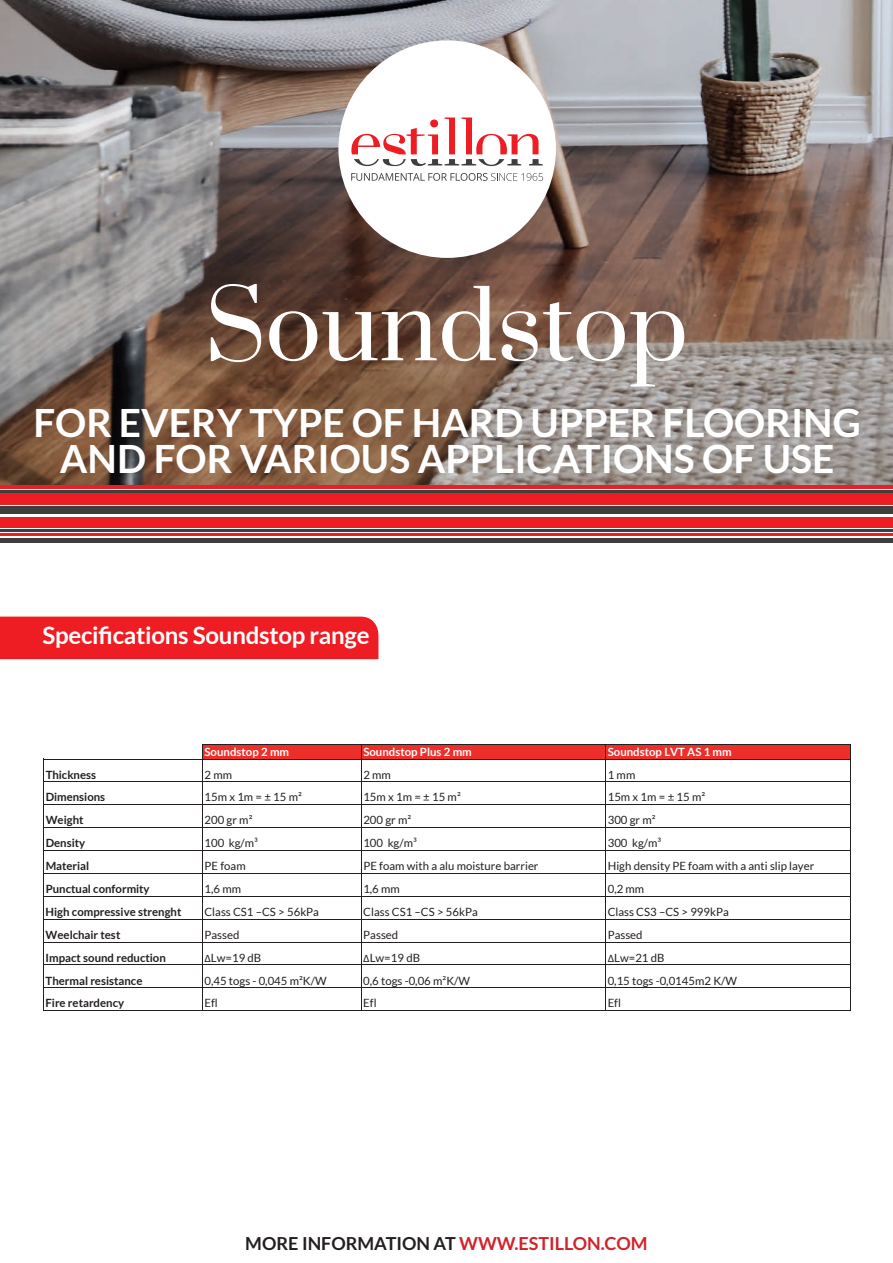
<style>
.page{position:relative;width:893px;height:1263px;background:#fff}
.page>*{position:absolute;margin:0;border:0;box-sizing:border-box;transform-origin:0 0}
.t1{font:93px "Prata";color:#fff}
.t2{font:700 43.5px "Lato";color:#fff}
.t3{font:700 39px/36px "Lato";color:#fff;text-align:center}
.t4{font:700 24px "Lato";letter-spacing:-.01em;color:#fff}
.t5{font:700 18px "Lato";color:#231f20}
.t6{font:11.4px "Lato";color:#231f20}
.t7{font:700 11.4px "Lato";color:#231f20}
.t8{font:700 11.4px "Lato";color:#fff}
.s1{font-family:"Calibri"}
.s2{color:#d1232a}
</style>
<div class="page">
<img style="left:0;top:0;width:893px;height:486px">
<div style="left:0;top:617px;width:378px;height:42px;background:#ee1d23"></div>
<div style="left:338px;top:40px;width:218px;height:218px;background:#fff;border-radius:50%"></div>
<svg style="left:351px;top:173px;width:192px;height:8px"></svg>
<svg style="left:351px;top:117px;width:192px;height:49px"></svg>
<div style="left:0;top:538px;width:893px;height:5px;background:#3e3e3f"></div>
<hr style="left:0;top:529px;width:893px;height:3px;background:#3e3e3f">
<hr style="left:0;top:533px;width:893px;height:3px;background:#ee1d23">
<div style="left:0;top:517px;width:893px;height:10px;background:#ee1d23"></div>
<div style="left:0;top:506px;width:893px;height:8px;background:#3e3e3f"></div>
<div style="left:0;top:493px;width:893px;height:12px;background:#ee1d23"></div>
<hr style="left:0;top:491px;width:893px;height:2px;background:#3e3e3f">
<hr style="left:0;top:486px;width:893px;height:3px;background:#ee1d23">
<div style="left:202px;top:744px;width:648px;height:15px;background:#ee2e29"></div>
<hr style="left:202px;top:744px;width:1px;height:267px;background:#231f20">
<hr style="left:361px;top:745px;width:1px;height:266px;background:#231f20">
<hr style="left:605px;top:745px;width:1px;height:266px;background:#231f20">
<hr style="left:849px;top:745px;width:1px;height:266px;background:#231f20">
<hr style="left:43px;top:759px;width:1px;height:252px;background:#231f20">
<hr style="left:203px;top:744px;width:647px;height:1px;background:#231f20">
<hr style="left:44px;top:759px;width:806px;height:1px;background:#231f20">
<hr style="left:44px;top:781px;width:806px;height:1px;background:#231f20">
<hr style="left:44px;top:804px;width:806px;height:1px;background:#231f20">
<hr style="left:44px;top:827px;width:806px;height:1px;background:#231f20">
<hr style="left:44px;top:850px;width:806px;height:1px;background:#231f20">
<hr style="left:44px;top:873px;width:806px;height:1px;background:#231f20">
<hr style="left:44px;top:896px;width:806px;height:1px;background:#231f20">
<hr style="left:44px;top:919px;width:806px;height:1px;background:#231f20">
<hr style="left:44px;top:942px;width:806px;height:1px;background:#231f20">
<hr style="left:44px;top:964px;width:806px;height:1px;background:#231f20">
<hr style="left:44px;top:987px;width:806px;height:1px;background:#231f20">
<hr style="left:44px;top:1010px;width:806px;height:1px;background:#231f20">
<h1 class="t1" style="left:205px;top:284px;width:485px">Soundstop</h1>
<h1 class="t1" style="left:228px;top:274px;width:437px">Solidbase</h1>
<h3 class="t3" style="left:33px;top:405px;width:829px">FOR EVERY TYPE OF HARD UPPER FLOORING<br>AND FOR VARIOUS APPLICATIONS OF USE</h3>
<h2 class="t2" style="left:122px;top:400px;width:653px">HOGE DENSITEIT ONDERVLOER</h2>
<h3 class="t4" style="left:43px;top:621px;width:329px">Specifications Soundstop range</h3>
<p class="t8" style="left:205px;top:747px;width:86px">Soundstop 2 mm</p>
<p class="t8" style="left:363px;top:747px;width:110px">Soundstop Plus 2 mm</p>
<p class="t8" style="left:608px;top:747px;width:125px">Soundstop LVT AS 1 mm</p>
<p class="t7" style="left:46px;top:770px;width:52px">Thickness</p>
<p class="t6" style="left:205px;top:769px;width:29px">2 mm</p>
<p class="t6" style="left:363px;top:769px;width:29px">2 mm</p>
<p class="t6" style="left:608px;top:769px;width:29px">1 mm</p>
<p class="t7" style="left:46px;top:793px;width:61px">Dimensions</p>
<p class="t6" style="left:205px;top:792px;width:99px">15m x 1m = ± 15 m²</p>
<p class="t6" style="left:363px;top:792px;width:99px">15m x 1m = ± 15 m²</p>
<p class="t6" style="left:608px;top:792px;width:99px">15m x 1m = ± 15 m²</p>
<p class="t7" style="left:46px;top:816px;width:39px">Weight</p>
<p class="t6" style="left:205px;top:815px;width:49px">200 gr m²</p>
<p class="t6" style="left:363px;top:815px;width:49px">200 gr m²</p>
<p class="t6" style="left:608px;top:815px;width:49px">300 gr m²</p>
<p class="t7" style="left:46px;top:839px;width:41px">Density</p>
<p class="t6" style="left:205px;top:838px;width:55px">100 kg/m³</p>
<p class="t6" style="left:363px;top:838px;width:55px">100 kg/m³</p>
<p class="t6" style="left:608px;top:838px;width:55px">300 kg/m³</p>
<p class="t7" style="left:46px;top:862px;width:45px">Material</p>
<p class="t6" style="left:204px;top:861px;width:43px">PE foam</p>
<p class="t6" style="left:363px;top:861px;width:177px">PE foam with a alu moisture barrier</p>
<p class="t6" style="left:608px;top:861px;width:208px">High density PE foam with a anti slip layer</p>
<p class="t7" style="left:46px;top:884px;width:106px">Punctual conformity</p>
<p class="t6" style="left:204px;top:884px;width:38px">1,6 mm</p>
<p class="t6" style="left:363px;top:884px;width:38px">1,6 mm</p>
<p class="t6" style="left:608px;top:884px;width:38px">0,2 mm</p>
<p class="t7" style="left:46px;top:907px;width:137px">High compressive strenght</p>
<p class="t6" style="left:204px;top:906px;width:116px">Class CS1 –CS &gt; 56kPa</p>
<p class="t6" style="left:363px;top:906px;width:116px">Class CS1 –CS &gt; 56kPa</p>
<p class="t6" style="left:608px;top:906px;width:123px">Class CS3 –CS &gt; 999kPa</p>
<p class="t7" style="left:46px;top:930px;width:76px">Weelchair test</p>
<p class="t6" style="left:204px;top:929px;width:36px">Passed</p>
<p class="t6" style="left:363px;top:929px;width:36px">Passed</p>
<p class="t6" style="left:608px;top:929px;width:36px">Passed</p>
<p class="t7" style="left:46px;top:953px;width:122px">Impact sound reduction</p>
<p class="t6" style="left:204px;top:952px;width:58px"><span class="s1">Δ</span>Lw=19 dB</p>
<p class="t6" style="left:363px;top:952px;width:58px"><span class="s1">Δ</span>Lw=19 dB</p>
<p class="t6" style="left:608px;top:952px;width:58px"><span class="s1">Δ</span>Lw=21 dB</p>
<p class="t7" style="left:46px;top:976px;width:98px">Thermal resistance</p>
<p class="t6" style="left:204px;top:975px;width:124px">0,45 togs - 0,045 m²K/W</p>
<p class="t6" style="left:363px;top:975px;width:108px">0,6 togs -0,06 m²K/W</p>
<p class="t6" style="left:608px;top:975px;width:131px">0,15 togs -0,0145m2 K/W</p>
<p class="t7" style="left:46px;top:999px;width:80px">Fire retardency</p>
<p class="t6" style="left:204px;top:998px;width:15px">Efl</p>
<p class="t6" style="left:363px;top:998px;width:15px">Efl</p>
<p class="t6" style="left:608px;top:998px;width:15px">Efl</p>
<h3 class="t5" style="left:245px;top:1233px;width:404px">MORE INFORMATION AT <span class="s2">WWW.ESTILLON.COM</span></h3>
</div>
